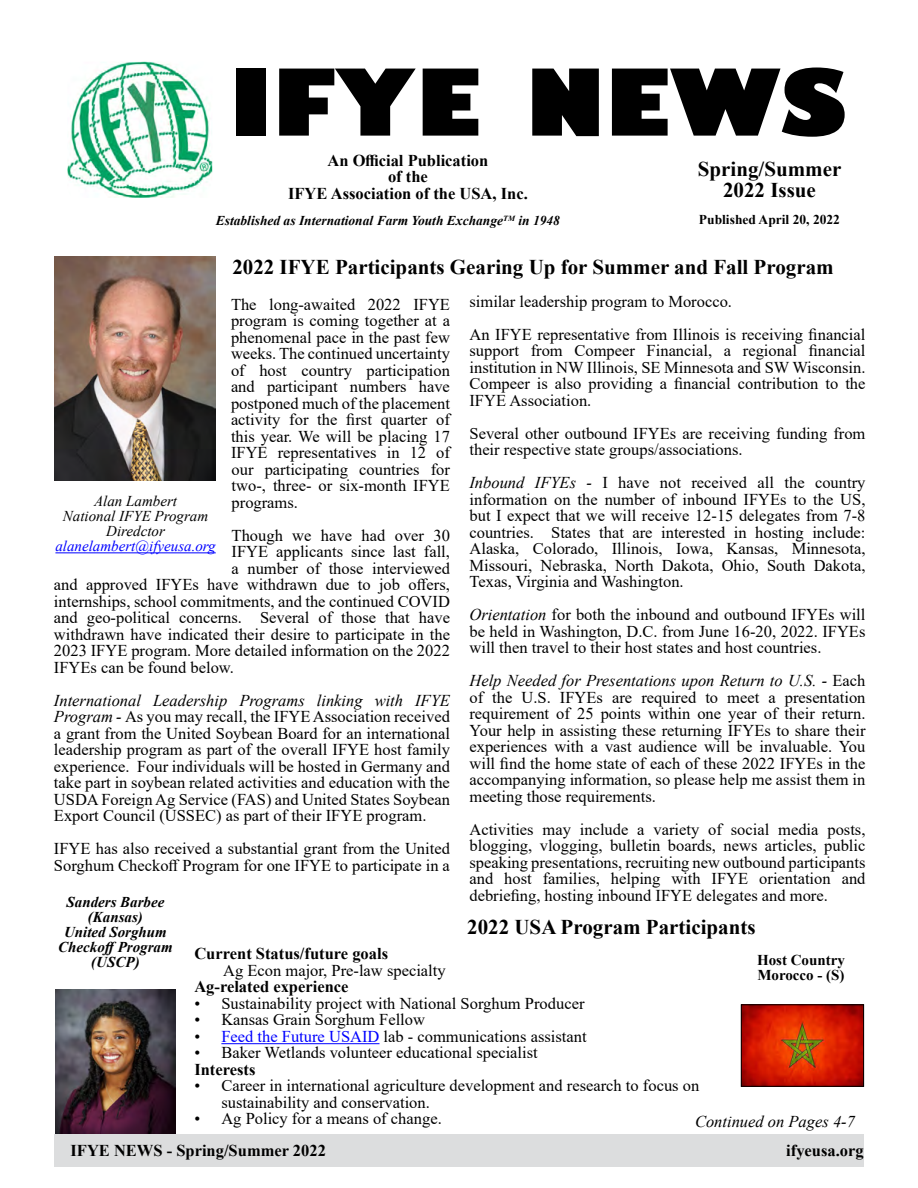
<style>
.page{position:relative;width:918px;height:1188px;background:#fff}
.page>*{position:absolute;margin:0;border:0;box-sizing:border-box;transform-origin:0 0}
.t1{font:800 90px "Gill Sans";color:#000}
.t2{font:700 21px/21px "Times New Roman";color:#000;text-align:center}
.t3{font:16.5px/16.5px "Times New Roman";color:#000;text-align:justify}
.t4{font:700 16.5px/16.5px "Times New Roman";color:#000;text-align:center}
.t5{font:italic 16.5px "Times New Roman";color:#000}
.t6{font:italic 700 15px/15px "Times New Roman";color:#000;text-align:center}
.t7{font:italic 15px/15px "Times New Roman";color:#000;text-align:center}
.t8{font:italic 15px "Times New Roman";color:#00f}
.t9{font:700 15px/15px "Times New Roman";color:#000}
.t10{font:italic 700 13.5px "Times New Roman";color:#000}
.t11{font:700 13.5px "Times New Roman";color:#000}
.s1{font-style:italic}
.s2{color:#00f}
</style>
<div class="page">
<div style="left:54px;top:1134px;width:810px;height:32px;background:#dcddde"></div>
<img style="left:56px;top:990px;width:120px;height:144px">
<img style="left:68px;top:62px;width:144px;height:136px">
<div style="left:402px;top:1139px;width:126px;height:28px;background:#dcddde"></div>
<img style="left:54px;top:256px;width:162px;height:225px">
<hr style="left:55px;top:552px;width:161px;height:1px;background:#00f">
<hr style="left:221px;top:1043px;width:159px;height:1px;background:#00f">
<img style="left:743px;top:1006px;width:119px;height:79px">
<div style="left:741px;top:1004px;width:123px;height:83px;border:1px solid #000"></div>
<h1 class="t1" style="left:230px;top:46px;width:618px">IFYE NEWS</h1>
<p class="t4" style="left:288px;top:151px;width:241px">An Official Publication<br>of the<br>IFYE Association of the USA, Inc.</p>
<p class="t10" style="left:216px;top:211px;width:346px">Established as International Farm Youth Exchange<sup>TM</sup> in 1948</p>
<p class="t2" style="left:698px;top:158px;width:145px">Spring/Summer<br>2022 Issue</p>
<p class="t11" style="left:699px;top:210px;width:143px">Published April 20, 2022</p>
<p class="t2" style="left:232px;top:256px;width:603px">2022 IFYE Participants Gearing Up for Summer and Fall Program</p>
<p class="t3" style="left:470px;top:284px;width:397px;line-height:33px">similar leadership program to Morocco.<br>An IFYE representative from Illinois is receiving financial</p>
<p class="t3" style="left:470px;top:342px;width:397px">support from Compeer Financial, a regional financial institution in NW Illinois, SE Minnesota and SW Wisconsin.<br>Compeer is also providing a financial contribution to the IFYE Association.</p>
<p class="t3" style="left:470px;top:424px;width:397px">Several other outbound IFYEs are receiving funding from their respective state groups/associations.</p>
<p class="t3" style="left:470px;top:474px;width:398px"><span class="s1">Inbound IFYEs -</span> I have not received all the country information on the number of inbound IFYEs to the US, but I expect that we will receive 12-15 delegates from 7-8 countries. States that are interested in hosting include:<br>Alaska, Colorado, Illinois, Iowa, Kansas, Minnesota, Missouri, Nebraska, North Dakota, Ohio, South Dakota, Texas, Virginia and Washington.</p>
<p class="t3" style="left:470px;top:606px;width:397px"><span class="s1">Orientation</span> for both the inbound and outbound IFYEs will be held in Washington, D.C. from June 16-20, 2022. IFYEs will then travel to their host states and host countries.</p>
<p class="t3" style="left:470px;top:672px;width:398px"><span class="s1">Help Needed for Presentations upon Return to U.S. -</span> Each of the U.S. IFYEs are required to meet a presentation requirement of 25 points within one year of their return.<br>Your help in assisting these returning IFYEs to share their experiences with a vast audience will be invaluable. You will find the home state of each of these 2022 IFYEs in the accompanying information, so please help me assist them in meeting those requirements.</p>
<p class="t3" style="left:470px;top:820px;width:398px">Activities may include a variety of social media posts, blogging, vlogging, bulletin boards, news articles, public speaking presentations, recruiting new outbound participants and host families, helping with IFYE orientation and debriefing, hosting inbound IFYE delegates and more.</p>
<p class="t3" style="left:231px;top:296px;width:221px">The long-awaited 2022 IFYE program is coming together at a phenomenal pace in the past few weeks. The continued uncertainty of host country participation and participant numbers have postponed much of the placement activity for the first quarter of this year. We will be placing 17<br>IFYE representatives in 12 of our participating countries for two-, three- or six-month IFYE programs.</p>
<p class="t3" style="left:232px;top:527px;width:220px">Though we have had over 30</p>
<p class="t3" style="left:232px;top:543px;width:220px">IFYE applicants since last fall,</p>
<p class="t3" style="left:232px;top:560px;width:220px">a number of those interviewed</p>
<p class="t3" style="left:54px;top:576px;width:398px">and approved IFYEs have withdrawn due to job offers,</p>
<p class="t3" style="left:54px;top:593px;width:397px">internships, school commitments, and the continued COVID</p>
<p class="t3" style="left:54px;top:609px;width:398px">and geo-political concerns. Several of those that have</p>
<p class="t3" style="left:54px;top:626px;width:398px">withdrawn have indicated their desire to participate in the</p>
<p class="t3" style="left:54px;top:642px;width:397px">2023 IFYE program. More detailed information on the 2022</p>
<p class="t3" style="left:54px;top:659px;width:181px">IFYEs can be found below.</p>
<p class="t3" style="left:54px;top:692px;width:398px"><span class="s1">International Leadership Programs linking with IFYE Program -</span> As you may recall, the IFYE Association received a grant from the United Soybean Board for an international leadership program as part of the overall IFYE host family experience. Four individuals will be hosted in Germany and take part in soybean related activities and education with the USDA Foreign Ag Service (FAS) and United States Soybean Export Council (USSEC) as part of their IFYE program.</p>
<p class="t3" style="left:54px;top:840px;width:398px">IFYE has also received a substantial grant from the United<br>Sorghum Checkoff Program for one IFYE to participate in a</p>
<p class="t7" style="left:63px;top:493px;width:147px">Alan Lambert<br>National IFYE Program<br>Diredctor</p>
<p class="t8" style="left:55px;top:536px;width:162px">alanelambert@ifyeusa.org</p>
<p class="t6" style="left:58px;top:894px;width:116px">Sanders Barbee (Kansas)<br>United Sorghum<br>CheckoffProgram (USCP)</p>
<p class="t2" style="left:467px;top:916px;width:290px">2022 USA Program Participants</p>
<p class="t4" style="left:194px;top:945px;width:195px">Current Status/future goals</p>
<p class="t3" style="left:223px;top:962px;width:224px">Ag Econ major, Pre-law specialty</p>
<p class="t4" style="left:194px;top:978px;width:156px">Ag-related experience</p>
<p class="t3" style="left:194px;top:995px;width:392px">• Sustainability project with National Sorghum Producer</p>
<p class="t3" style="left:194px;top:1011px;width:232px">• Kansas Grain Sorghum Fellow</p>
<p class="t3" style="left:194px;top:1028px;width:394px">• <span class="s2">Feed the Future USAID</span> lab - communications assistant</p>
<p class="t3" style="left:194px;top:1044px;width:345px">• Baker Wetlands volunteer educational specialist</p>
<p class="t4" style="left:194px;top:1061px;width:63px">Interests</p>
<p class="t3" style="left:221px;top:1077px;width:479px;text-indent:-27px">• Career in international agriculture development and research to focus on sustainability and conservation.</p>
<p class="t3" style="left:194px;top:1110px;width:249px">• Ag Policy for a means of change.</p>
<p class="t9" style="left:757px;top:952px;width:89px">Host Country<br>Morocco - (S)</p>
<p class="t5" style="left:695px;top:1110px;width:161px">Continued on Pages 4-7</p>
<p class="t4" style="left:70px;top:1141px;width:257px">IFYE NEWS - Spring/Summer 2022</p>
<p class="t4" style="left:786px;top:1141px;width:79px">ifyeusa.org</p>
</div>
